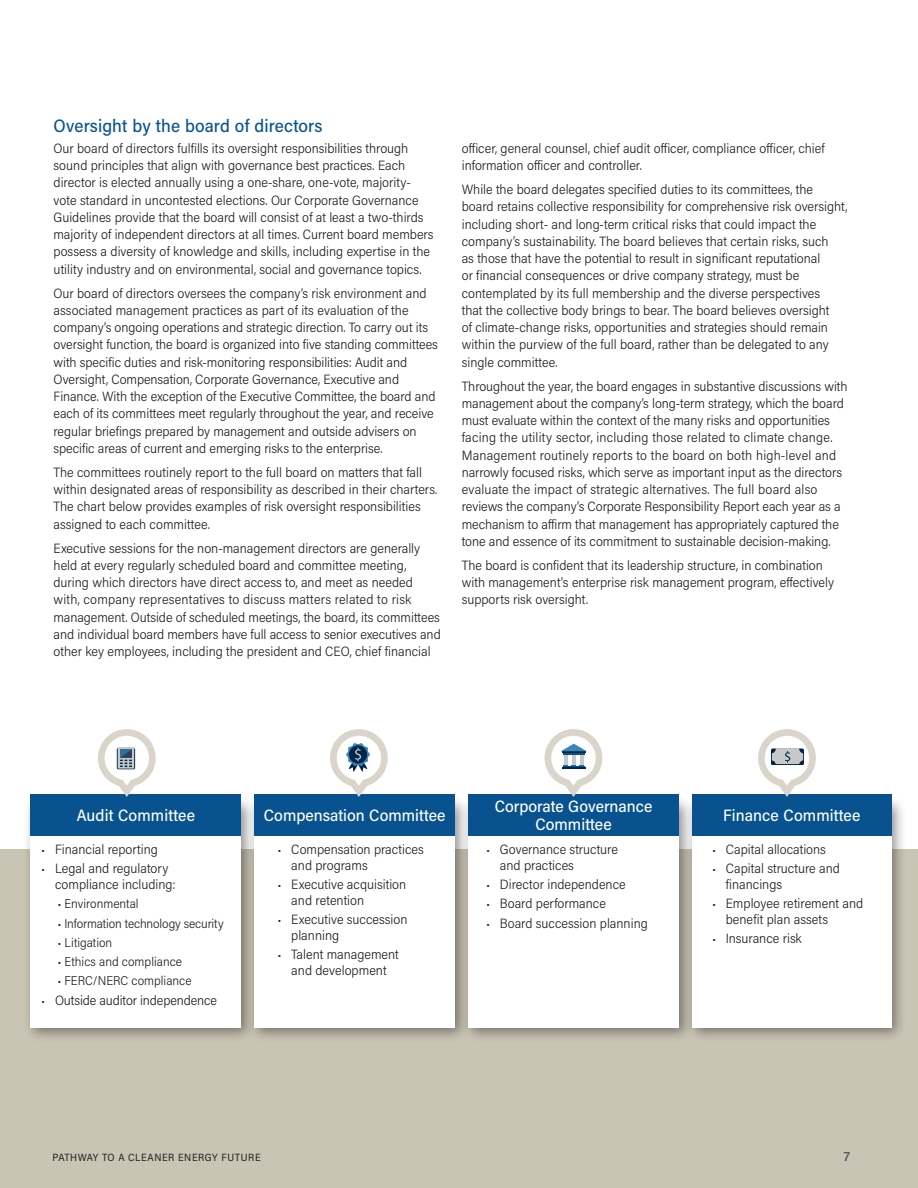
<style>
.page{position:relative;width:918px;height:1188px;background:#fff}
.page>*{position:absolute;margin:0;border:0;box-sizing:border-box;transform-origin:0 0}
._1Subhead{font:500 18px "Acumin Pro Semi Cond";letter-spacing:.005em;color:#08538f}
._1Subhead-2{font:500 16.5px/18px "Acumin Pro Semi Cond";color:#fff;text-align:center}
.body_copy{font:300 13.5px/17.2px "Acumin Pro Semi Cond";color:#231f20}
.t1{font:600 13.5px "Acumin Pro Semi Cond";color:#57585a}
.t2{font:300 12.75px "Acumin Pro Semi Cond";color:#231f20}
.t3{font:10.5px "Acumin Pro Semi Cond";letter-spacing:.045em;color:#231f20}
.s1{font-size:12px}
</style>
<div class="page">
<div style="left:0;top:849px;width:918px;height:339px;background:#cac4b4"></div>
<div style="left:23px;top:795px;width:234px;height:248px;background:#231f20;opacity:.5"></div>
<div style="left:31px;top:802px;width:210px;height:226px;background:#fff"></div>
<div style="left:460px;top:795px;width:234px;height:248px;background:#231f20;opacity:.5"></div>
<div style="left:468px;top:802px;width:211px;height:226px;background:#fff"></div>
<div style="left:247px;top:795px;width:223px;height:248px;background:#231f20;opacity:.5"></div>
<div style="left:255px;top:802px;width:200px;height:226px;background:#fff"></div>
<div style="left:684px;top:795px;width:223px;height:248px;background:#231f20;opacity:.5"></div>
<div style="left:692px;top:802px;width:199px;height:226px;background:#fff"></div>
<div style="left:31px;top:794px;width:210px;height:41px;background:#08538f"></div>
<div style="left:255px;top:794px;width:200px;height:41px;background:#08538f"></div>
<div style="left:468px;top:794px;width:211px;height:41px;background:#08538f"></div>
<div style="left:692px;top:794px;width:199px;height:41px;background:#08538f"></div>
<svg style="left:98px;top:729px;width:58px;height:68px"></svg>
<svg style="left:330px;top:729px;width:58px;height:68px"></svg>
<svg style="left:545px;top:729px;width:57px;height:68px"></svg>
<svg style="left:758px;top:729px;width:58px;height:68px"></svg>
<p class="_1Subhead" style="left:54px;top:113px;width:271px">Oversight by the board of directors</p>
<p class="body_copy" style="left:54px;top:139px;width:382px">Our board of directors fulfills its oversight responsibilities through sound principles that align with governance best practices. Each director is elected annually using a one-share, one-vote, majority&shy;vote standard in uncontested elections. Our Corporate Governance Guidelines provide that the board will consist of at least a two-thirds majority of independent directors at all times. Current board members possess a diversity of knowledge and skills, including expertise in the utility industry and on environmental, social and governance topics.</p>
<p class="body_copy" style="left:54px;top:284px;width:386px">Our board of directors oversees the company’s risk environment and associated management practices as part of its evaluation of the company’s ongoing operations and strategic direction. To carry out its oversight function, the board is organized into five standing committees with specific duties and risk-monitoring responsibilities: Audit and Oversight, Compensation, Corporate Governance, Executive and Finance. With the exception of the Executive Committee, the board and each of its committees meet regularly throughout the year, and receive regular briefings prepared by management and outside advisers on specific areas of current and emerging risks to the enterprise.</p>
<p class="body_copy" style="left:54px;top:463px;width:385px">The committees routinely report to the full board on matters that fall within designated areas of responsibility as described in their charters.<br>The chart below provides examples of risk oversight responsibilities assigned to each committee.</p>
<p class="body_copy" style="left:54px;top:539px;width:389px">Executive sessions for the non-management directors are generally held at every regularly scheduled board and committee meeting, during which directors have direct access to, and meet as needed with, company representatives to discuss matters related to risk management. Outside of scheduled meetings, the board, its committees and individual board members have full access to senior executives and other key employees, including the president and CEO, chief financial</p>
<p class="body_copy" style="left:462px;top:139px;width:364px">officer, general counsel, chief audit officer, compliance officer, chief information officer and controller.</p>
<p class="body_copy" style="left:462px;top:180px;width:387px">While the board delegates specified duties to its committees, the board retains collective responsibility for comprehensive risk oversight, including short- and long-term critical risks that could impact the company’s sustainability. The board believes that certain risks, such<br>as those that have the potential to result in significant reputational<br>or financial consequences or drive company strategy, must be contemplated by its full membership and the diverse perspectives<br>that the collective body brings to bear. The board believes oversight<br>of climate-change risks, opportunities and strategies should remain within the purview of the full board, rather than be delegated to any single committee.</p>
<p class="body_copy" style="left:462px;top:377px;width:387px">Throughout the year, the board engages in substantive discussions with management about the company’s long-term strategy, which the board must evaluate within the context of the many risks and opportunities facing the utility sector, including those related to climate change.<br>Management routinely reports to the board on both high-level and narrowly focused risks, which serve as important input as the directors evaluate the impact of strategic alternatives. The full board also reviews the company’s Corporate Responsibility Report each year as a mechanism to affirm that management has appropriately captured the tone and essence of its commitment to sustainable decision-making.</p>
<p class="body_copy" style="left:462px;top:556px;width:374px">The board is confident that its leadership structure, in combination with management's enterprise risk management program, effectively supports risk oversight.</p>
<p class="_1Subhead-2" style="left:77px;top:805px;width:120px">Audit Committee</p>
<p class="_1Subhead-2" style="left:264px;top:805px;width:183px">Compensation Committee</p>
<p class="_1Subhead-2" style="left:495px;top:796px;width:159px">Corporate Governance<br>Committee</p>
<p class="_1Subhead-2" style="left:723px;top:805px;width:139px">Finance Committee</p>
<p class="body_copy" style="left:42px;top:840px;width:118px"><span class="s1">•</span> Financial reporting</p>
<p class="body_copy" style="left:55px;top:860px;width:122px;line-height:15.8px;text-indent:-14px"><span class="s1">•</span> Legal and regulatory compliance including:</p>
<p class="t2" style="left:58px;top:895px;width:82px"><span class="s1">•</span> Environmental</p>
<p class="t2" style="left:58px;top:914px;width:167px"><span class="s1">•</span> Information technology security</p>
<p class="t2" style="left:58px;top:934px;width:56px"><span class="s1">•</span> Litigation</p>
<p class="t2" style="left:58px;top:953px;width:126px"><span class="s1">•</span> Ethics and compliance</p>
<p class="t2" style="left:58px;top:972px;width:135px"><span class="s1">•</span> FERC/NERC compliance</p>
<p class="body_copy" style="left:42px;top:991px;width:177px"><span class="s1">•</span> Outside auditor independence</p>
<p class="body_copy" style="left:291px;top:841px;width:134px;line-height:15.8px;text-indent:-14px"><span class="s1">•</span> Compensation practices and programs</p>
<p class="body_copy" style="left:291px;top:876px;width:117px;line-height:15.8px;text-indent:-14px"><span class="s1">•</span> Executive acquisition and retention</p>
<p class="body_copy" style="left:291px;top:911px;width:118px;line-height:15.8px;text-indent:-14px"><span class="s1">•</span> Executive succession planning</p>
<p class="body_copy" style="left:278px;top:946px;width:123px;line-height:15.8px;text-align:center"><span class="s1">•</span> Talent management and development</p>
<p class="body_copy" style="left:500px;top:841px;width:120px;line-height:15.8px;text-indent:-14px"><span class="s1">•</span> Governance structure and practices</p>
<p class="body_copy" style="left:486px;top:875px;width:141px"><span class="s1">•</span> Director independence</p>
<p class="body_copy" style="left:486px;top:894px;width:121px"><span class="s1">•</span> Board performance</p>
<p class="body_copy" style="left:486px;top:914px;width:163px"><span class="s1">•</span> Board succession planning</p>
<p class="body_copy" style="left:712px;top:840px;width:115px"><span class="s1">•</span> Capital allocations</p>
<p class="body_copy" style="left:726px;top:860px;width:116px;line-height:15.8px;text-indent:-14px"><span class="s1">•</span> Capital structure and financings</p>
<p class="body_copy" style="left:726px;top:895px;width:139px;line-height:15.8px;text-indent:-14px"><span class="s1">•</span> Employee retirement and benefit plan assets</p>
<p class="body_copy" style="left:712px;top:929px;width:91px"><span class="s1">•</span> Insurance risk</p>
<p class="t3" style="left:53px;top:1150px;width:210px">PATHWAY TO A CLEANER ENERGY FUTURE</p>
<p class="t1" style="left:844px;top:1147px;width:8px">7</p>
</div>
